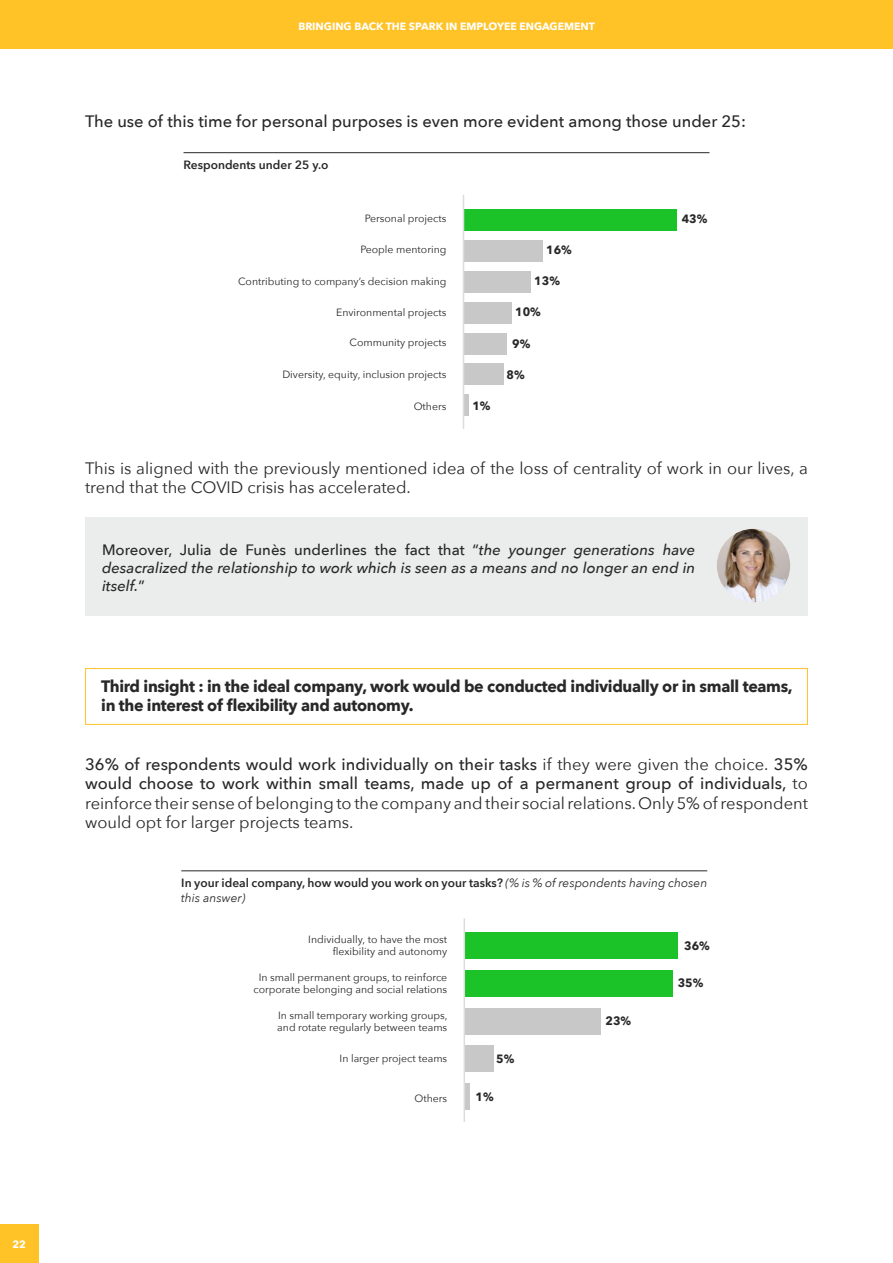
<style>
.page{position:relative;width:893px;height:1263px;background:#fff}
.page>*{position:absolute;margin:0;border:0;box-sizing:border-box;transform-origin:0 0}
.t1{font:16.5px/19.5px "Avenir Next";color:#292829;text-align:justify}
.t2{font:700 16.5px/19.5px "Avenir Next";letter-spacing:-.02em;color:#292829}
.t3{font:500 16.5px "Avenir Next";color:#292829}
.t4{font:italic 500 15px/18px "Avenir Next";color:#292829;text-align:justify}
.t5{font:600 12px/15px "Avenir Next";color:#292829}
.t6{font:700 12px "Avenir Next";color:#292829}
.t7{font:10.5px/12px "Avenir Next";color:#292829;text-align:right}
.t8{font:700 10.5px "Avenir Next";color:#fff}
.s1{font-style:normal}
.s2{font-weight:500}
.s3{font-weight:400;font-style:italic}
</style>
<div class="page">
<div style="left:0;top:0;width:893px;height:49px;background:#ffc328"></div>
<div style="left:0;top:1225px;width:38px;height:38px;background:#ffc328"></div>
<div style="left:85px;top:668px;width:723px;height:57px;border:1px solid #ffc328"></div>
<hr style="left:181px;top:870px;width:526px;height:1px;background:#292829">
<div style="left:464px;top:932px;width:214px;height:27px;background:#1bc328"></div>
<div style="left:464px;top:970px;width:208px;height:27px;background:#1bc328"></div>
<div style="left:464px;top:1008px;width:136px;height:26px;background:#c8c8c8"></div>
<div style="left:464px;top:1045px;width:30px;height:27px;background:#c8c8c8"></div>
<div style="left:464px;top:1083px;width:6px;height:27px;background:#c8c8c8"></div>
<hr style="left:464px;top:918px;width:1px;height:204px;background:#dcdcdc">
<div style="left:463px;top:209px;width:214px;height:22px;background:#1bc328"></div>
<div style="left:463px;top:240px;width:80px;height:22px;background:#c8c8c8"></div>
<div style="left:463px;top:271px;width:68px;height:22px;background:#c8c8c8"></div>
<div style="left:463px;top:302px;width:49px;height:21px;background:#c8c8c8"></div>
<div style="left:463px;top:333px;width:44px;height:21px;background:#c8c8c8"></div>
<div style="left:463px;top:364px;width:41px;height:21px;background:#c8c8c8"></div>
<div style="left:463px;top:394px;width:6px;height:22px;background:#c8c8c8"></div>
<hr style="left:463px;top:195px;width:1px;height:234px;background:#dcdcdc">
<hr style="left:183px;top:152px;width:526px;height:1px;background:#292829">
<div style="left:85px;top:517px;width:723px;height:98px;background:#ebecec"></div>
<img style="left:717px;top:529px;width:73px;height:73px;border-radius:37px">
<p class="t8" style="left:12px;top:1239px;width:15px">22</p>
<p class="t8" style="left:298px;top:20px;width:298px">BRINGING BACK THE SPARK IN EMPLOYEE ENGAGEMENT</p>
<p class="t3" style="left:85px;top:114px;width:662px">The use of this time for personal purposes is even more evident among those under 25:</p>
<p class="t5" style="left:183px;top:157px;width:147px">Respondents under 25 y.o</p>
<p class="t7" style="left:365px;top:213px;width:83px">Personal projects</p>
<p class="t7" style="left:360px;top:244px;width:87px">People mentoring</p>
<p class="t7" style="left:238px;top:276px;width:210px">Contributing to company’s decision making</p>
<p class="t7" style="left:336px;top:307px;width:112px">Environmental projects</p>
<p class="t7" style="left:350px;top:337px;width:98px">Community projects</p>
<p class="t7" style="left:282px;top:369px;width:166px">Diversity, equity, inclusion projects</p>
<p class="t7" style="left:414px;top:401px;width:34px">Others</p>
<p class="t6" style="left:472px;top:401px;width:20px">1%</p>
<p class="t6" style="left:546px;top:245px;width:27px">16%</p>
<p class="t6" style="left:534px;top:276px;width:27px">13%</p>
<p class="t6" style="left:515px;top:307px;width:27px">10%</p>
<p class="t6" style="left:512px;top:338px;width:20px">9%</p>
<p class="t6" style="left:506px;top:369px;width:20px">8%</p>
<p class="t6" style="left:682px;top:213px;width:27px">43%</p>
<p class="t1" style="left:85px;top:459px;width:724px">This is aligned with the previously mentioned idea of the loss of centrality of work in our lives, a trend that the COVID crisis has accelerated.</p>
<p class="t4" style="left:102px;top:542px;width:595px"><span class="s1">Moreover, Julia de Funès underlines the fact that “</span>the younger generations have desacralized the relationship to work which is seen as a means and no longer an end in itself.<span class="s1">”</span></p>
<p class="t2" style="left:101px;top:677px;width:693px">Third insight : in the ideal company, work would be conducted individually or in small teams, in the interest of flexibility and autonomy.</p>
<p class="t1" style="left:85px;top:756px;width:724px"><span class="s2">36% of respondents would work individually on their tasks</span> if they were given the choice. <span class="s2">35% would choose to work within small teams, made up of a permanent group of individuals,</span> to reinforce their sense of belonging to the company and their social relations. Only 5% of respondent would opt for larger projects teams.</p>
<p class="t5" style="left:181px;top:875px;width:527px">In your ideal company, how would you work on your tasks? <span class="s3">(% is % of respondents having chosen this answer)</span></p>
<p class="t7" style="left:308px;top:934px;width:140px">Individually, to have the most flexibility and autonomy</p>
<p class="t7" style="left:253px;top:973px;width:195px;text-align:center">In small permanent groups, to reinforce corporate belonging and social relations</p>
<p class="t7" style="left:277px;top:1010px;width:172px;text-align:left">In small temporary working groups, and rotate regularly between teams</p>
<p class="t7" style="left:340px;top:1053px;width:109px">In larger project teams</p>
<p class="t7" style="left:414px;top:1093px;width:34px">Others</p>
<p class="t6" style="left:496px;top:1053px;width:20px">5%</p>
<p class="t6" style="left:475px;top:1091px;width:20px">1%</p>
<p class="t6" style="left:605px;top:1016px;width:27px">23%</p>
<p class="t6" style="left:684px;top:940px;width:27px">36%</p>
<p class="t6" style="left:678px;top:978px;width:27px">35%</p>
</div>
